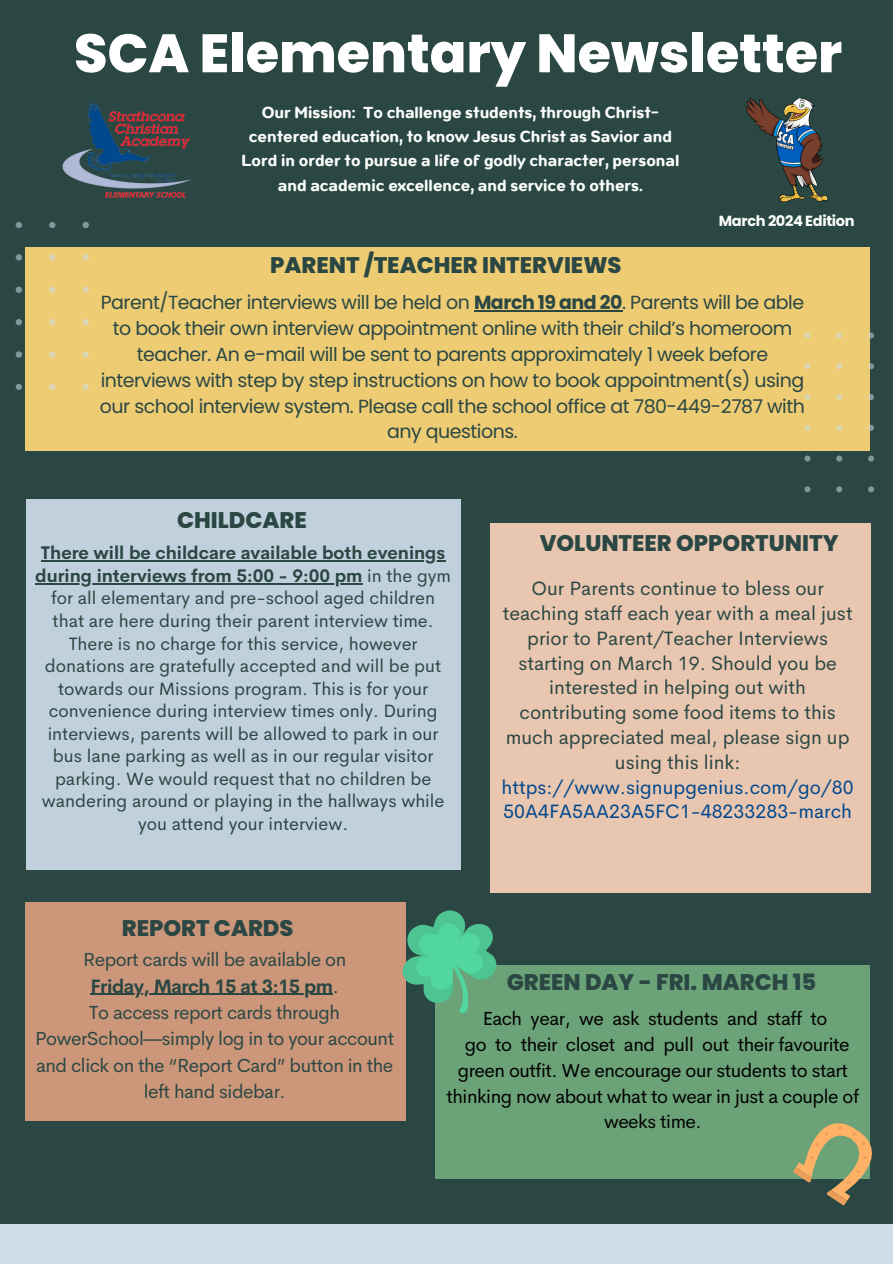
<style>
.page{position:relative;width:893px;height:1264px;background:#fff}
.page>*{position:absolute;margin:0;border:0;box-sizing:border-box;transform-origin:0 0}
.t1{font:800 54px "Poppins";color:#fff}
.t2{font:800 22.8px "Poppins";color:#2b4743}
.t3{font:800 22.5px "Poppins";color:#2b4743}
.t4{font:20.1px "Poppins";color:#2b4743}
.t5{font:19.5px/24.8px "Cerebri Sans";color:#2b4743;text-align:center}
.t6{font:18.9px/25.8px "Poppins";letter-spacing:-.025em;color:#2b4743;text-align:center}
.t7{font:18.9px/26.2px "Cerebri Sans";letter-spacing:-.025em;color:#2b4743;text-align:center}
.t8{font:18.9px/25.8px "Cerebri Sans";letter-spacing:-.025em;color:#000;text-align:center}
.t9{font:17.85px/22.5px "Cerebri Sans";color:#2b4743;text-align:center}
.t10{font:700 17.85px "Cerebri Sans";color:#2b4743}
.t11{font:700 17.55px/24px "Opun";color:#fbfefb;text-align:center}
.t12{font:700 14.55px "Poppins";letter-spacing:-.025em;color:#fbfefb}
.s1{font-weight:700}
.s2{color:#00478d}
</style>
<div class="page">
<div style="left:0;top:0;width:892px;height:1263px;background:#2b4743"></div>
<div style="left:26px;top:499px;width:434px;height:371px;background:#c0d1dd"></div>
<div style="left:26px;top:247px;width:843px;height:203px;background:#edcc74"></div>
<div style="left:490px;top:523px;width:380px;height:369px;background:#e8c6b0"></div>
<div style="left:0;top:1223px;width:892px;height:40px;background:#cedeeb"></div>
<svg style="left:15px;top:222px;width:74px;height:168px"></svg>
<svg style="left:804px;top:332px;width:70px;height:160px"></svg>
<img style="left:62px;top:100px;width:129px;height:98px">
<img style="left:746px;top:99px;width:82px;height:102px">
<hr style="left:474px;top:310px;width:148px;height:1px;background:#2b4743">
<hr style="left:41px;top:560px;width:404px;height:1px;background:#2b4743">
<hr style="left:35px;top:583px;width:327px;height:1px;background:#2b4743">
<div style="left:26px;top:901px;width:380px;height:219px;background:#cb967a"></div>
<hr style="left:90px;top:993px;width:243px;height:1px;background:#2b4743">
<div style="left:435px;top:965px;width:434px;height:213px;background:#6ba278"></div>
<svg style="left:385px;top:901px;width:112px;height:112px"></svg>
<svg style="left:792px;top:1112px;width:80px;height:93px"></svg>
<p class="t1" style="left:74px;top:16px;width:769px">SCA Elementary Newsletter</p>
<h2 class="t11" style="left:241px;top:100px;width:439px">Our Mission: To challenge students, through Christ&shy;centered education, to know Jesus Christ as Savior and Lord in order to pursue a life of godly character, personal and academic excellence, and service to others.</h2>
<h3 class="t12" style="left:718px;top:211px;width:137px">March 2024 Edition</h3>
<h1 class="t3" style="left:270px;top:249px;width:353px">PARENT /TEACHER INTERVIEWS</h1>
<p class="t6" style="left:100px;top:289px;width:706px">Parent/Teacher interviews will be held on <span class="s1">March 19 and 20</span>. Parents will be able to book their own interview appointment online with their child’s homeroom teacher. An e-mail will be sent to parents approximately 1 week before interviews with step by step instructions on how to book appointment(s) using our school interview system. Please call the school office at 780-449-2787 with any questions.</p>
<h2 class="t3" style="left:177px;top:504px;width:131px">CHILDCARE</h2>
<h5 class="t10" style="left:41px;top:541px;width:406px">There will be childcare available both evenings</h5>
<h2 class="t9" style="left:35px;top:564px;width:417px"><span class="s1">during interviews from 5:00 - 9:00 pm</span> in the gym for all elementary and pre-school aged children that are here during their parent interview time.<br>There is no charge for this service, however donations are gratefully accepted and will be put towards our Missions program. This is for your convenience during interview times only. During interviews, parents will be allowed to park in our bus lane parking as well as in our regular visitor parking. We would request that no children be wandering around or playing in the hallways while you attend your interview.</h2>
<p class="t3" style="left:539px;top:527px;width:300px">VOLUNTEER OPPORTUNITY</p>
<h3 class="t5" style="left:501px;top:576px;width:353px">Our Parents continue to bless our teaching staff each year with a meal just prior to Parent/Teacher Interviews starting on March 19. Should you be interested in helping out with contributing some food items to this much appreciated meal, please sign up using this link: <span class="s2">https://www.signupgenius.com/go/80<br>50A4FA5AA23A5FC1-48233283-march</span></h3>
<p class="t2" style="left:255px;top:904px;width:81px">TO-DO</p>
<h2 class="t3" style="left:122px;top:912px;width:173px">REPORT CARDS</h2>
<h2 class="t7" style="left:83px;top:946px;width:264px">Report cards will be available on</h2>
<h3 class="t7" style="left:35px;top:972px;width:360px"><span class="s1">Friday, March 15 at 3:15 pm</span>.<br>To access report cards through<br>PowerSchool—simply log in to your account and click on the “Report Card” button in the left hand sidebar.</h3>
<h3 class="t3" style="left:506px;top:965px;width:311px">GREEN DAY - FRI. MARCH 15</h3>
<h4 class="t4" style="left:177px;top:978px;width:183px">per week at home</h4>
<h3 class="t8" style="left:446px;top:1005px;width:414px">Each year, we ask students and staff to<br>go to their closet and pull out their favourite green outfit. We encourage our students to start thinking now about what to wear in just a couple of weeks time.</h3>
</div>
